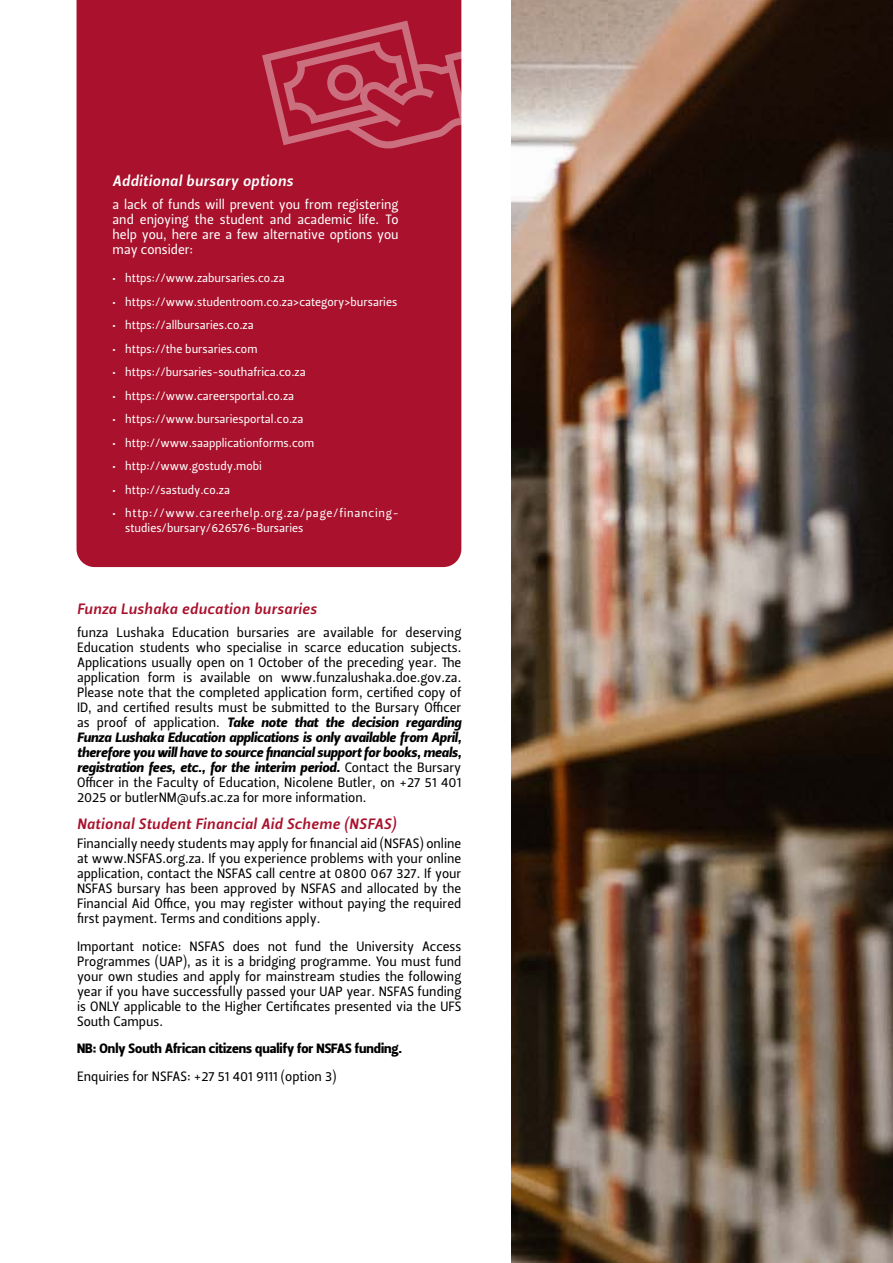
<style>
.page{position:relative;width:893px;height:1263px;background:#fff}
.page>*{position:absolute;margin:0;border:0;box-sizing:border-box;transform-origin:0 0}
.t1{font:15px "Leitura Sans Italic 3";letter-spacing:.035em;color:#a9112c}
.t2{font:15px "Leitura Sans Italic 3";letter-spacing:.04em;color:#fff}
.t3{font:13.5px/15px "Leitura Sans Grot 2";color:#000;text-align:justify}
.t4{font:13.5px/15px "Leitura Sans Italic 4";color:#000;text-align:justify}
.t5{font:13.5px/15px "Leitura Sans Grot 2";color:#fff;text-align:justify}
.t6{font:13.5px "Leitura Sans Grot 4";color:#000}
.t7{font:12px "Leitura Sans Grot 2";color:#fff}
.t8{font:12px/15px "Leitura Sans Grot 2";letter-spacing:.055em;color:#fff}
.s1{font-family:"Leitura Sans Grot 2"}
</style>
<div class="page">
<div style="left:77px;top:0;width:384px;height:567px;background:#a9112c"></div>
<svg style="left:262px;top:21px;width:200px;height:129px;background:#b32d45"></svg>
<img style="left:511px;top:0;width:382px;height:1263px">
<p class="t2" style="left:113px;top:171px;width:182px">Additional bursary options</p>
<p class="t5" style="left:113px;top:197px;width:288px">a lack of funds will prevent you from registering and enjoying the student and academic life. To help you, here are a few alternative options you may consider:</p>
<p class="t7" style="left:113px;top:270px;width:174px">• https://www.zabursaries.co.za</p>
<p class="t7" style="left:113px;top:293px;width:286px">• https://www.studentroom.co.za&gt;category&gt;bursaries</p>
<p class="t7" style="left:113px;top:317px;width:143px">• https://allbursaries.co.za</p>
<p class="t7" style="left:113px;top:340px;width:146px">• https://the bursaries.com</p>
<p class="t7" style="left:113px;top:364px;width:195px">• https://bursaries-southafrica.co.za</p>
<p class="t7" style="left:113px;top:387px;width:183px">• https://www.careersportal.co.za</p>
<p class="t7" style="left:113px;top:411px;width:192px">• https://www.bursariesportal.co.za</p>
<p class="t7" style="left:113px;top:434px;width:203px">• http://www.saapplicationforms.com</p>
<p class="t7" style="left:113px;top:458px;width:151px">• http://www.gostudy.mobi</p>
<p class="t7" style="left:113px;top:481px;width:119px">• http://sastudy.co.za</p>
<p class="t8" style="left:125px;top:506px;width:275px;text-indent:-13px">• http://www.careerhelp.org.za/page/financing&shy;studies/bursary/626576-Bursaries</p>
<p class="t1" style="left:77px;top:598px;width:241px">Funza Lushaka education bursaries</p>
<p class="t3" style="left:77px;top:625px;width:386px">funza Lushaka Education bursaries are available for deserving Education students who specialise in scarce education subjects.<br>Applications usually open on 1 October of the preceding year. The application form is available on www.funzalushaka.doe.gov.za.<br>Please note that the completed application form, certified copy of ID, and certified results must be submitted to the Bursary Officer</p>
<p class="t4" style="left:77px;top:715px;width:386px"><span class="s1">as proof of application.</span> Take note that the decision regarding Funza Lushaka Education applications is only available from April, therefore you will have to source financial support for books, meals, registration fees, etc., for the interim period. <span class="s1">Contact the Bursary</span></p>
<p class="t3" style="left:77px;top:775px;width:386px">Officer in the Faculty of Education, Nicolene Butler, on +27 51 401<br>2025 or butlerNM@ufs.ac.za for more information.</p>
<p class="t1" style="left:77px;top:813px;width:321px">National Student Financial Aid Scheme (NSFAS)</p>
<p class="t3" style="left:77px;top:836px;width:386px">Financially needy students may apply for financial aid (NSFAS) online at www.NSFAS.org.za. If you experience problems with your online application, contact the NSFAS call centre at 0800 067 327. If your NSFAS bursary has been approved by NSFAS and allocated by the Financial Aid Office, you may register without paying the required first payment. Terms and conditions apply.</p>
<p class="t3" style="left:77px;top:939px;width:386px">Important notice: NSFAS does not fund the University Access Programmes (UAP), as it is a bridging programme. You must fund your own studies and apply for mainstream studies the following year if you have successfully passed your UAP year. NSFAS funding is ONLY applicable to the Higher Certificates presented via the UFS South Campus.</p>
<p class="t6" style="left:77px;top:1040px;width:327px">NB: Only South African citizens qualify for NSFAS funding.</p>
<p class="t3" style="left:77px;top:1069px;width:261px">Enquiries for NSFAS: +27 51 401 9111 (option 3)</p>
</div>
